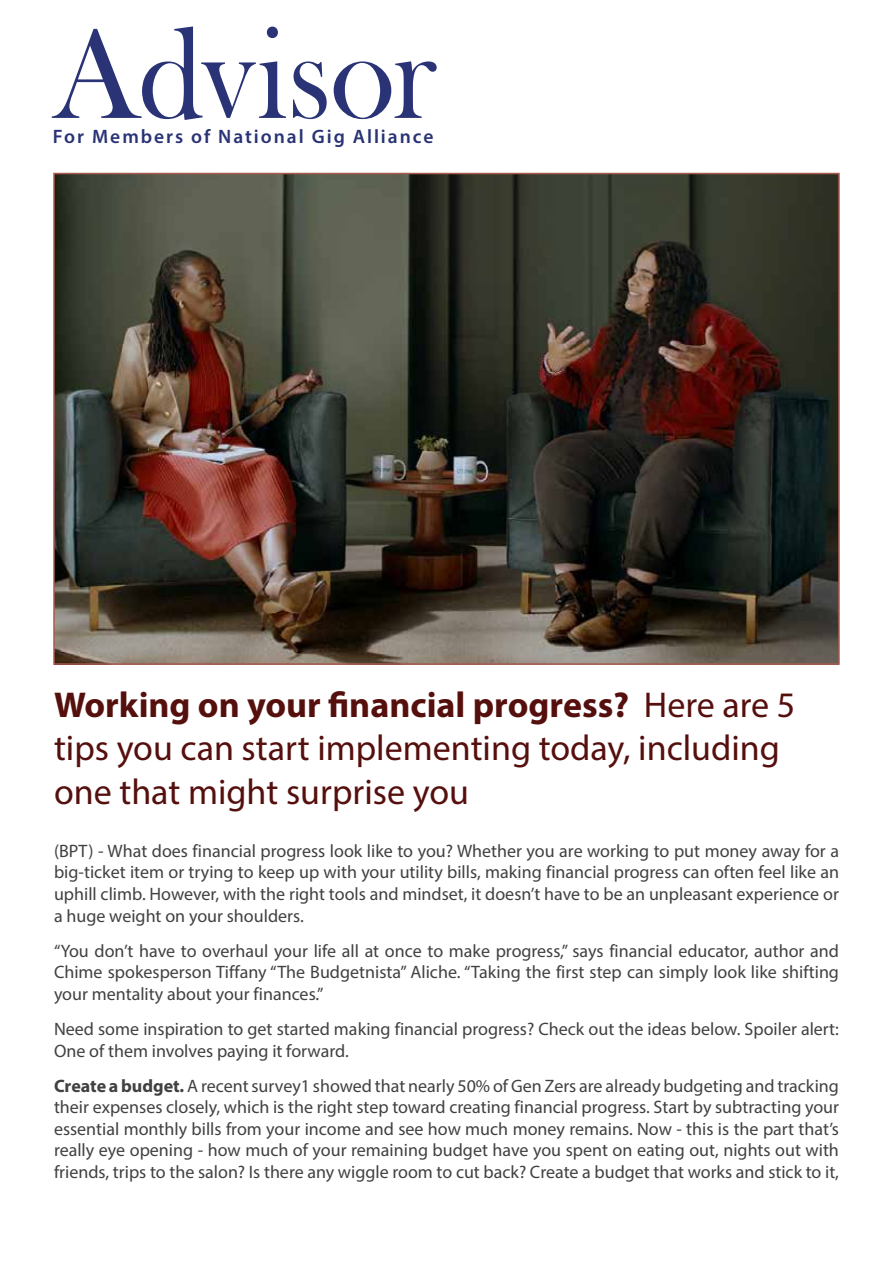
<style>
.page{position:relative;width:893px;height:1263px;background:#fff}
.page>*{position:absolute;margin:0;border:0;box-sizing:border-box;transform-origin:0 0}
.t1{font:133.65px "Bask Old Face";letter-spacing:-.015em;color:#293375;scale:.94 1}
.t2{font:36px/43.5px "Myriad Pro";color:#55100e}
.t3{font:600 19.5px "Myriad Pro";letter-spacing:.1em;color:#293375}
.t4{font:18px/21.6px "Myriad Pro";color:#414042;text-align:justify}
.s1{font-weight:700}
</style>
<div class="page">
<img style="left:56px;top:176px;width:781px;height:486px">
<h1 class="t1" style="left:53px;top:0;width:410px">Advisor</h1>
<p class="t3" style="left:53px;top:124px;width:382px">For Members of National Gig Alliance</p>
<h2 class="t2" style="left:54px;top:682px;width:743px"><span class="s1">Working on your financial progress?</span> Here are 5 tips you can start implementing today, including one that might surprise you</h2>
<p class="t4" style="left:54px;top:839px;width:787px">(BPT) - What does financial progress look like to you? Whether you are working to put money away for a big-ticket item or trying to keep up with your utility bills, making financial progress can often feel like an uphill climb. However, with the right tools and mindset, it doesn’t have to be an unpleasant experience or a huge weight on your shoulders.</p>
<p class="t4" style="left:54px;top:939px;width:786px">“You don’t have to overhaul your life all at once to make progress,” says financial educator, author and Chime spokesperson Tiffany “The Budgetnista” Aliche. “Taking the first step can simply look like shifting your mentality about your finances.”</p>
<p class="t4" style="left:54px;top:1018px;width:786px">Need some inspiration to get started making financial progress? Check out the ideas below. Spoiler alert:<br>One of them involves paying it forward.</p>
<p class="t4" style="left:54px;top:1074px;width:787px"><span class="s1">Create a budget.</span> A recent survey1 showed that nearly 50% of Gen Zers are already budgeting and tracking their expenses closely, which is the right step toward creating financial progress. Start by subtracting your essential monthly bills from your income and see how much money remains. Now - this is the part that’s really eye opening - how much of your remaining budget have you spent on eating out, nights out with friends, trips to the salon? Is there any wiggle room to cut back? Create a budget that works and stick to it,</p>
</div>
